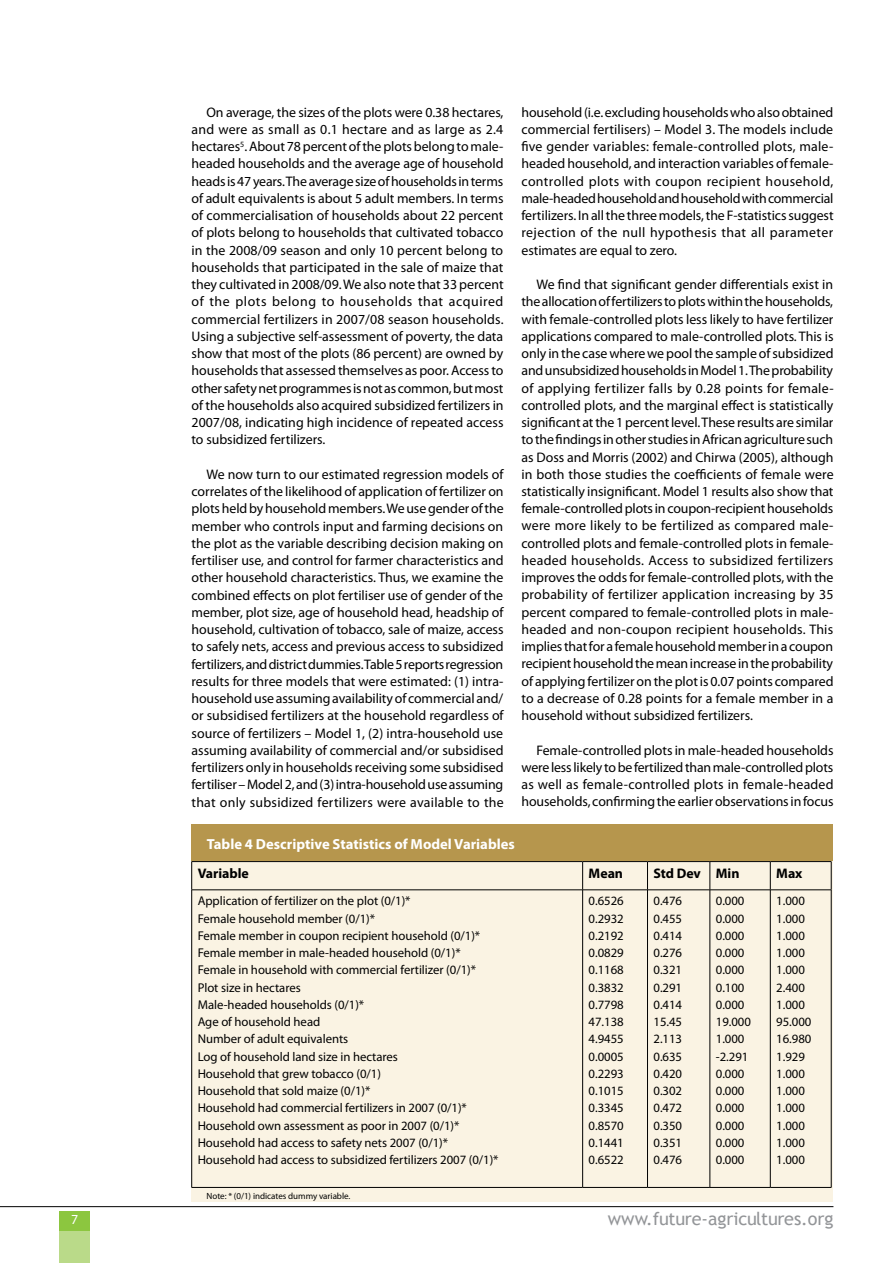
<style>
.page{position:relative;width:893px;height:1263px;background:#fff}
.page>*{position:absolute;margin:0;border:0;box-sizing:border-box;transform-origin:0 0}
.t1{font:18px "Trebuchet MS";letter-spacing:-.015em;color:#939598}
.t2{font:700 14.7px "Myriad Pro";color:#fff}
.t3{font:13.8px/17.2px "Myriad Pro";letter-spacing:-.005em;color:#000;text-align:justify}
.t4{font:700 13.8px "Myriad Pro";letter-spacing:-.005em;color:#000}
.t5{font:13.8px "Myriad Pro";color:#fff}
.t6{font:12.75px/17.2px "Myriad Pro";letter-spacing:-.005em;color:#000}
.t7{font:9px "Myriad Pro";letter-spacing:-.005em;color:#000}
</style>
<div class="page">
<hr style="left:0;top:1206px;width:833px;height:1px;background:#000">
<div style="left:60px;top:1211px;width:30px;height:19px;background:#8cc63f"></div>
<div style="left:60px;top:1231px;width:30px;height:32px;background:#bada89"></div>
<div style="left:192px;top:824px;width:641px;height:38px;background:#b6964d"></div>
<div style="left:192px;top:861px;width:640px;height:341px;background:#faf3e3"></div>
<hr style="left:192px;top:861px;width:391px;height:1px;background:#000">
<svg style="left:191px;top:862px;width:1px;height:28px"></svg>
<hr style="left:583px;top:861px;width:64px;height:1px;background:#000">
<svg style="left:582px;top:862px;width:1px;height:27px"></svg>
<hr style="left:647px;top:861px;width:63px;height:1px;background:#000">
<svg style="left:647px;top:862px;width:1px;height:27px"></svg>
<hr style="left:710px;top:861px;width:60px;height:1px;background:#000">
<svg style="left:710px;top:862px;width:1px;height:27px"></svg>
<hr style="left:770px;top:861px;width:61px;height:1px;background:#000">
<svg style="left:770px;top:862px;width:1px;height:27px"></svg>
<svg style="left:831px;top:862px;width:1px;height:28px"></svg>
<hr style="left:192px;top:889px;width:391px;height:1px;background:#000">
<hr style="left:191px;top:890px;width:1px;height:297px;background:#000">
<hr style="left:583px;top:889px;width:64px;height:1px;background:#000">
<hr style="left:582px;top:890px;width:1px;height:297px;background:#000">
<hr style="left:647px;top:889px;width:63px;height:1px;background:#000">
<hr style="left:647px;top:890px;width:1px;height:297px;background:#000">
<hr style="left:710px;top:889px;width:60px;height:1px;background:#000">
<hr style="left:710px;top:890px;width:1px;height:297px;background:#000">
<hr style="left:770px;top:889px;width:61px;height:1px;background:#000">
<hr style="left:770px;top:890px;width:1px;height:297px;background:#000">
<hr style="left:831px;top:890px;width:1px;height:297px;background:#000">
<hr style="left:192px;top:1187px;width:391px;height:1px;background:#000">
<hr style="left:583px;top:1187px;width:64px;height:1px;background:#000">
<hr style="left:647px;top:1187px;width:63px;height:1px;background:#000">
<hr style="left:710px;top:1187px;width:60px;height:1px;background:#000">
<hr style="left:770px;top:1187px;width:61px;height:1px;background:#000">
<p class="t3" style="left:191px;top:103px;width:314px;text-indent:15px">On average, the sizes of the plots were 0.38 hectares, and were as small as 0.1 hectare and as large as 2.4 hectares<sup>5</sup>. About 78 percent of the plots belong to male&shy;headed households and the average age of household heads is 47 years. The average size of households in terms of adult equivalents is about 5 adult members. In terms of commercialisation of households about 22 percent of plots belong to households that cultivated tobacco in the 2008/09 season and only 10 percent belong to households that participated in the sale of maize that they cultivated in 2008/09. We also note that 33 percent of the plots belong to households that acquired commercial fertilizers in 2007/08 season households.<br>Using a subjective self-assessment of poverty, the data show that most of the plots (86 percent) are owned by households that assessed themselves as poor. Access to other safety net programmes is not as common, but most of the households also acquired subsidized fertilizers in 2007/08, indicating high incidence of repeated access to subsidized fertilizers.</p>
<p class="t3" style="left:192px;top:465px;width:314px;text-indent:15px">We now turn to our estimated regression models of correlates of the likelihood of application of fertilizer on plots held by household members. We use gender of the member who controls input and farming decisions on the plot as the variable describing decision making on fertiliser use, and control for farmer characteristics and other household characteristics. Thus, we examine the combined effects on plot fertiliser use of gender of the member, plot size, age of household head, headship of household, cultivation of tobacco, sale of maize, access to safely nets, access and previous access to subsidized fertilizers, and district dummies. Table 5 reports regression results for three models that were estimated: (1) intra&shy;household use assuming availability of commercial and/ or subsidised fertilizers at the household regardless of source of fertilizers – Model 1, (2) intra-household use assuming availability of commercial and/or subsidised fertilizers only in households receiving some subsidised fertiliser – Model 2, and (3) intra-household use assuming that only subsidized fertilizers were available to the</p>
<p class="t3" style="left:521px;top:103px;width:314px">household (i.e. excluding households who also obtained commercial fertilisers) – Model 3. The models include five gender variables: female-controlled plots, male&shy;headed household, and interaction variables of female&shy;controlled plots with coupon recipient household, male-headed household and household with commercial fertilizers. In all the three models, the F-statistics suggest rejection of the null hypothesis that all parameter estimates are equal to zero.</p>
<p class="t3" style="left:521px;top:276px;width:314px;text-indent:15px">We find that significant gender differentials exist in the allocation of fertilizers to plots within the households, with female-controlled plots less likely to have fertilizer applications compared to male-controlled plots. This is only in the case where we pool the sample of subsidized and unsubsidized households in Model 1. The probability of applying fertilizer falls by 0.28 points for female&shy;controlled plots, and the marginal effect is statistically significant at the 1 percent level. These results are similar to the findings in other studies in African agriculture such as Doss and Morris (2002) and Chirwa (2005), although in both those studies the coefficients of female were statistically insignificant. Model 1 results also show that female-controlled plots in coupon-recipient households were more likely to be fertilized as compared male&shy;controlled plots and female-controlled plots in female&shy;headed households. Access to subsidized fertilizers improves the odds for female-controlled plots, with the probability of fertilizer application increasing by 35 percent compared to female-controlled plots in male&shy;headed and non-coupon recipient households. This implies that for a female household member in a coupon recipient household the mean increase in the probability of applying fertilizer on the plot is 0.07 points compared to a decrease of 0.28 points for a female member in a household without subsidized fertilizers.</p>
<p class="t3" style="left:521px;top:741px;width:314px;text-indent:15px">Female-controlled plots in male-headed households were less likely to be fertilized than male-controlled plots as well as female-controlled plots in female-headed households, confirming the earlier observations in focus</p>
<p class="t2" style="left:207px;top:834px;width:309px">Table 4 Descriptive Statistics of Model Variables</p>
<p class="t4" style="left:198px;top:864px;width:53px">Variable</p>
<p class="t4" style="left:589px;top:864px;width:36px">Mean</p>
<p class="t4" style="left:653px;top:864px;width:88px">Std Dev Min</p>
<p class="t4" style="left:776px;top:864px;width:28px">Max</p>
<p class="t6" style="left:198px;top:892px;width:302px">Application of fertilizer on the plot (0/1)*<br>Female household member (0/1)*<br>Female member in coupon recipient household (0/1)* Female member in male-headed household (0/1)* Female in household with commercial fertilizer (0/1)* Plot size in hectares<br>Male-headed households (0/1)*<br>Age of household head<br>Number of adult equivalents<br>Log of household land size in hectares<br>Household that grew tobacco (0/1)<br>Household that sold maize (0/1)*<br>Household had commercial fertilizers in 2007 (0/1)* Household own assessment as poor in 2007 (0/1)* Household had access to safety nets 2007 (0/1)* Household had access to subsidized fertilizers 2007 (0/1)*</p>
<p class="t6" style="left:589px;top:892px;width:37px;text-align:justify">0.6526<br>0.2932<br>0.2192<br>0.0829<br>0.1168<br>0.3832<br>0.7798<br>47.138<br>4.9455<br>0.0005<br>0.2293<br>0.1015<br>0.3345<br>0.8570<br>0.1441<br>0.6522</p>
<p class="t6" style="left:653px;top:892px;width:30px;text-align:justify">0.476<br>0.455<br>0.414<br>0.276<br>0.321<br>0.291<br>0.414<br>15.45<br>2.113<br>0.635<br>0.420<br>0.302<br>0.472<br>0.350<br>0.351<br>0.476</p>
<p class="t6" style="left:716px;top:892px;width:37px">0.000<br>0.000<br>0.000<br>0.000<br>0.000<br>0.100<br>0.000<br>19.000<br>1.000 -2.291<br>0.000<br>0.000<br>0.000<br>0.000<br>0.000<br>0.000</p>
<p class="t6" style="left:776px;top:892px;width:37px">1.000<br>1.000<br>1.000<br>1.000<br>1.000<br>2.400<br>1.000<br>95.000<br>16.980<br>1.929<br>1.000<br>1.000<br>1.000<br>1.000<br>1.000<br>1.000</p>
<p class="t7" style="left:207px;top:1190px;width:145px">Note: * (0/1) indicates dummy variable.</p>
<p class="t5" style="left:71px;top:1211px;width:9px">7</p>
<h1 class="t1" style="left:608px;top:1208px;width:227px">www.future-agricultures.org</h1>
</div>
